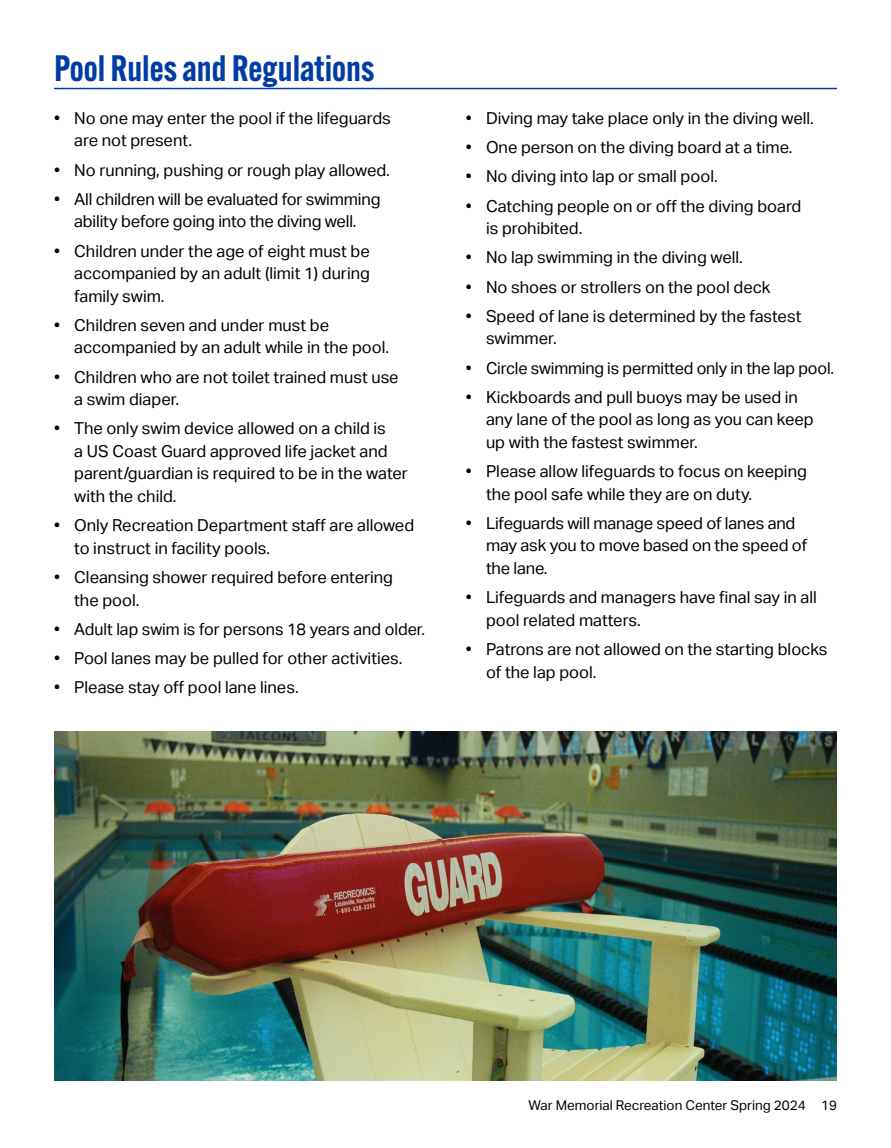
<style>
.page{position:relative;width:891px;height:1148px;background:#fff}
.page>*{position:absolute;margin:0;border:0;box-sizing:border-box;transform-origin:0 0}
.Section_-_Name{font:600 36px "Alternate Gothic ATF";color:#003ca6}
.t1{font:16.5px/22.5px "Aktiv Grotesk";color:#000}
.t2{font:13.5px "Aktiv Grotesk";color:#000}
</style>
<div class="page">
<hr style="left:54px;top:88px;width:783px;height:1px;background:#003ca6">
<img style="left:54px;top:731px;width:783px;height:349px">
<p class="Section_-_Name" style="left:54px;top:45px;width:322px">Pool Rules and Regulations</p>
<p class="t1" style="left:74px;top:107px;width:318px;text-indent:-20px">• No one may enter the pool if the lifeguards are not present.</p>
<p class="t1" style="left:54px;top:159px;width:337px">• No running, pushing or rough play allowed.</p>
<p class="t1" style="left:54px;top:188px;width:328px;text-align:center">• All children will be evaluated for swimming ability before going into the diving well.</p>
<p class="t1" style="left:74px;top:240px;width:297px;text-align:justify;text-indent:-20px">• Children under the age of eight must be accompanied by an adult (limit 1) during family swim.</p>
<p class="t1" style="left:74px;top:314px;width:316px;text-indent:-20px">• Children seven and under must be accompanied by an adult while in the pool.</p>
<p class="t1" style="left:74px;top:366px;width:326px;text-indent:-20px">• Children who are not toilet trained must use a swim diaper.</p>
<p class="t1" style="left:74px;top:417px;width:335px;text-indent:-20px">• The only swim device allowed on a child is<br>a US Coast Guard approved life jacket and parent/guardian is required to be in the water with the child.</p>
<p class="t1" style="left:74px;top:514px;width:341px;text-indent:-20px">• Only Recreation Department staff are allowed to instruct in facility pools.</p>
<p class="t1" style="left:74px;top:566px;width:320px;text-indent:-20px">• Cleansing shower required before entering the pool.</p>
<p class="t1" style="left:54px;top:618px;width:373px">• Adult lap swim is for persons 18 years and older.</p>
<p class="t1" style="left:54px;top:647px;width:350px">• Pool lanes may be pulled for other activities.</p>
<p class="t1" style="left:54px;top:676px;width:246px">• Please stay off pool lane lines.</p>
<p class="t1" style="left:466px;top:107px;width:350px">• Diving may take place only in the diving well.</p>
<p class="t1" style="left:466px;top:136px;width:328px">• One person on the diving board at a time.</p>
<p class="t1" style="left:466px;top:165px;width:254px">• No diving into lap or small pool.</p>
<p class="t1" style="left:486px;top:195px;width:317px;text-indent:-20px">• Catching people on or off the diving board is prohibited.</p>
<p class="t1" style="left:466px;top:246px;width:279px">• No lap swimming in the diving well.</p>
<p class="t1" style="left:466px;top:276px;width:306px">• No shoes or strollers on the pool deck</p>
<p class="t1" style="left:486px;top:305px;width:317px;text-indent:-20px">• Speed of lane is determined by the fastest swimmer.</p>
<p class="t1" style="left:466px;top:357px;width:370px">• Circle swimming is permitted only in the lap pool.</p>
<p class="t1" style="left:486px;top:386px;width:329px;text-indent:-20px">• Kickboards and pull buoys may be used in any lane of the pool as long as you can keep up with the fastest swimmer.</p>
<p class="t1" style="left:486px;top:460px;width:322px;text-indent:-20px">• Please allow lifeguards to focus on keeping the pool safe while they are on duty.</p>
<p class="t1" style="left:486px;top:512px;width:323px;text-indent:-20px">• Lifeguards will manage speed of lanes and may ask you to move based on the speed of the lane.</p>
<p class="t1" style="left:486px;top:586px;width:332px;text-indent:-20px">• Lifeguards and managers have final say in all pool related matters.</p>
<p class="t1" style="left:486px;top:638px;width:343px;text-indent:-20px">• Patrons are not allowed on the starting blocks of the lap pool.</p>
<p class="t2" style="left:529px;top:1097px;width:310px">War Memorial Recreation Center Spring 2024 19</p>
</div>
